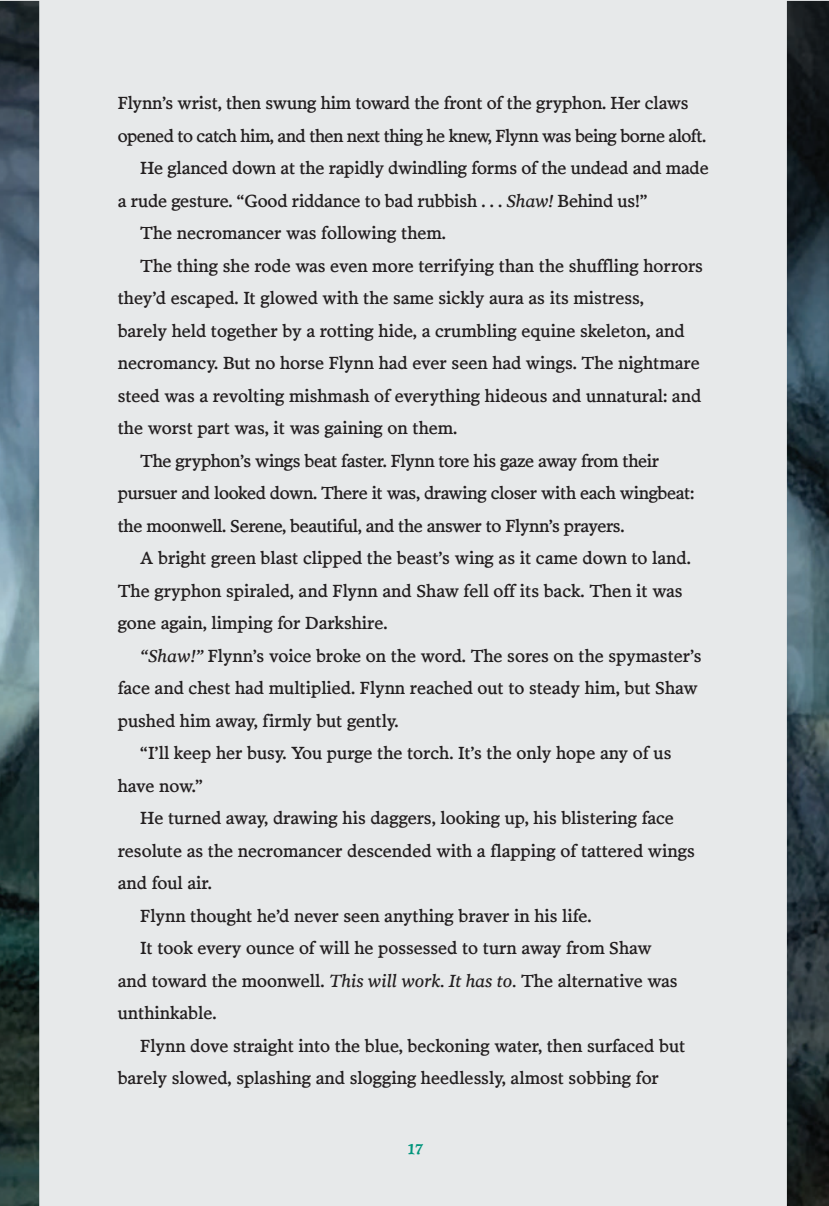
<style>
.page{position:relative;width:829px;height:1206px;background:#fff}
.page>*{position:absolute;margin:0;border:0;box-sizing:border-box;transform-origin:0 0}
.t1{font:17.75px "Poynter Text Roman Four";color:#231f20}
.t2{font:17.75px "Poynter Text Roman Four";letter-spacing:-.02em;color:#231f20}
.t3{font:17.75px "Poynter Text Roman Four";letter-spacing:-.03em;color:#231f20}
.t4{font:17.75px "Trattatello";color:#00957c}
.s1{font-family:"Poynter Text Italic Three"}
</style>
<div class="page">
<img style="left:0;top:1px;width:828px;height:1205px">
<p class="t1" style="left:118px;top:92px;width:571px">Flynn’s wrist, then swung him toward the front of the gryphon. Her claws</p>
<p class="t3" style="left:118px;top:124px;width:589px">opened to catch him, and then next thing he knew, Flynn was being borne aloft.</p>
<p class="t1" style="left:140px;top:157px;width:569px">He glanced down at the rapidly dwindling forms of the undead and made</p>
<p class="t1" style="left:118px;top:189px;width:531px">a rude gesture. “Good riddance to bad rubbish . . . <span class="s1">Shaw!</span> Behind us!”</p>
<p class="t1" style="left:140px;top:222px;width:307px">The necromancer was following them.</p>
<p class="t1" style="left:140px;top:254px;width:564px">The thing she rode was even more terrifying than the shuffling horrors</p>
<p class="t1" style="left:118px;top:287px;width:527px">they’d escaped. It glowed with the same sickly aura as its mistress,</p>
<p class="t1" style="left:118px;top:319px;width:568px">barely held together by a rotting hide, a crumbling equine skeleton, and</p>
<p class="t1" style="left:118px;top:352px;width:583px">necromancy. But no horse Flynn had ever seen had wings. The nightmare</p>
<p class="t1" style="left:118px;top:384px;width:584px">steed was a revolting mishmash of everything hideous and unnatural: and</p>
<p class="t1" style="left:118px;top:417px;width:341px">the worst part was, it was gaining on them.</p>
<p class="t2" style="left:140px;top:449px;width:520px">The gryphon’s wings beat faster. Flynn tore his gaze away from their</p>
<p class="t2" style="left:118px;top:482px;width:577px">pursuer and looked down. There it was, drawing closer with each wingbeat:</p>
<p class="t2" style="left:118px;top:514px;width:508px">the moonwell. Serene, beautiful, and the answer to Flynn’s prayers.</p>
<p class="t1" style="left:140px;top:547px;width:551px">A bright green blast clipped the beast’s wing as it came down to land.</p>
<p class="t1" style="left:118px;top:579px;width:566px">The gryphon spiraled, and Flynn and Shaw fell off its back. Then it was</p>
<p class="t1" style="left:118px;top:612px;width:271px">gone again, limping for Darkshire.</p>
<p class="t1" style="left:140px;top:644px;width:562px"><span class="s1">“Shaw!”</span> Flynn’s voice broke on the word. The sores on the spymaster’s</p>
<p class="t1" style="left:118px;top:677px;width:581px">face and chest had multiplied. Flynn reached out to steady him, but Shaw</p>
<p class="t1" style="left:118px;top:709px;width:282px">pushed him away, firmly but gently.</p>
<p class="t1" style="left:140px;top:742px;width:532px">“I’ll keep her busy. You purge the torch. It’s the only hope any of us</p>
<p class="t1" style="left:118px;top:774px;width:86px">have now.”</p>
<p class="t1" style="left:140px;top:807px;width:534px">He turned away, drawing his daggers, looking up, his blistering face</p>
<p class="t1" style="left:118px;top:839px;width:578px">resolute as the necromancer descended with a flapping of tattered wings</p>
<p class="t1" style="left:118px;top:872px;width:95px">and foul air.</p>
<p class="t1" style="left:140px;top:904px;width:452px">Flynn thought he’d never seen anything braver in his life.</p>
<p class="t1" style="left:140px;top:937px;width:512px">It took every ounce of will he possessed to turn away from Shaw</p>
<p class="t1" style="left:118px;top:969px;width:561px">and toward the moonwell. <span class="s1">This will work. It has to.</span> The alternative was</p>
<p class="t1" style="left:118px;top:1002px;width:100px">unthinkable.</p>
<p class="t1" style="left:140px;top:1034px;width:546px">Flynn dove straight into the blue, beckoning water, then surfaced but</p>
<p class="t1" style="left:118px;top:1067px;width:542px">barely slowed, splashing and slogging heedlessly, almost sobbing for</p>
<p class="t4" style="left:407px;top:1138px;width:17px">17</p>
</div>
